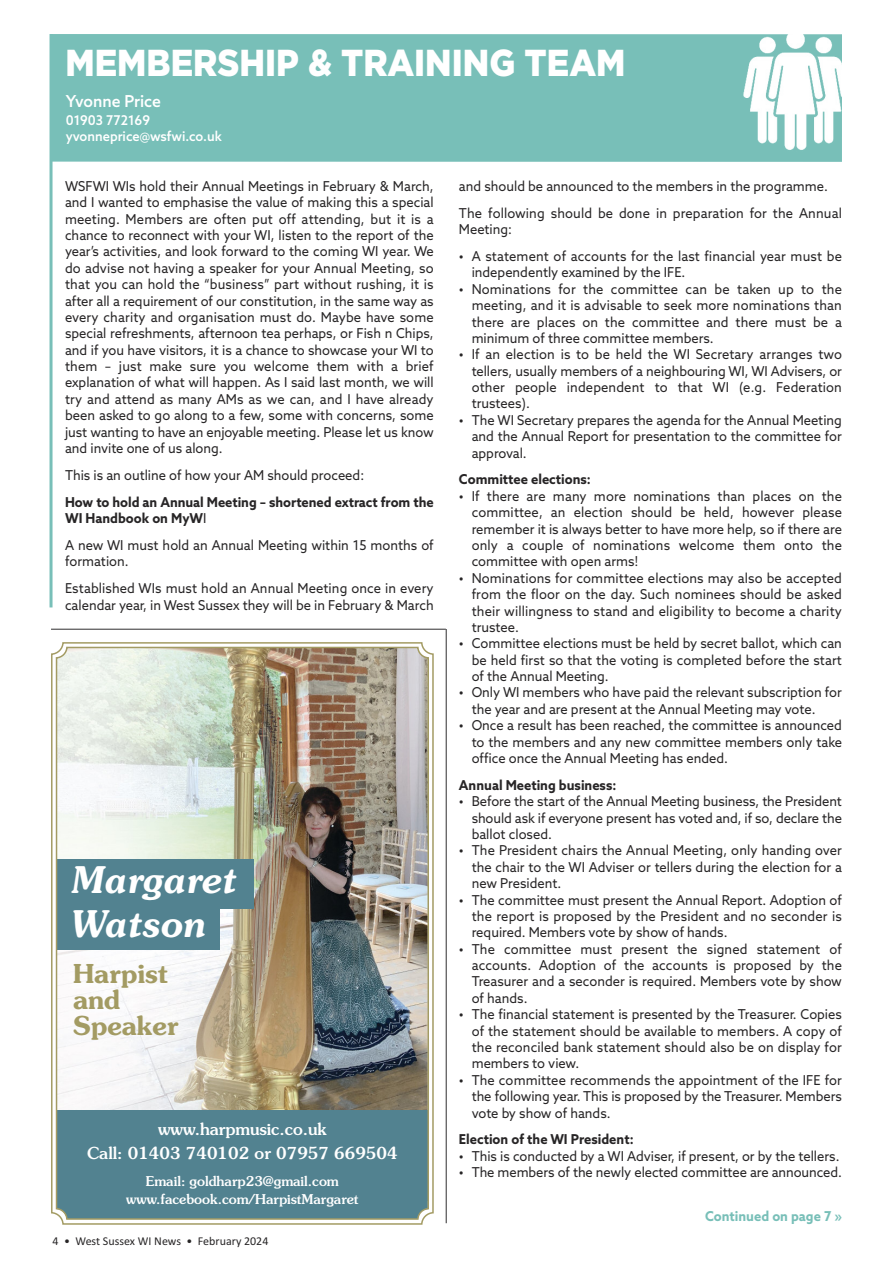
<style>
.page{position:relative;width:893px;height:1263px;background:#fff}
.page>*{position:absolute;margin:0;border:0;box-sizing:border-box;transform-origin:0 0}
.t1{font:900 37.5px "Gotham";color:#fff;scale:.9 1}
.t2{font:italic 600 36.6px/44px "Souvenir";color:#fff;scale:.96 1}
.t3{font:600 25.95px/26.1px "Souvenir";color:#a39b63}
.t4{font:500 16.5px/24.6px "Souvenir";color:#fff;text-align:center}
.t5{font:500 16.5px "Azo Sans";color:#fff;scale:.95 1}
.t6{font:13.65px/16.4px "Azo Sans";color:#272526;text-align:justify;scale:.95 1}
.t7{font:700 13.65px/16.4px "Azo Sans";color:#272526;scale:.95 1}
.t8{font:700 13.65px "Azo Sans";color:#78bfb8;scale:.95 1}
.t9{font:500 13.5px/17.7px "Souvenir";color:#fff;text-align:center}
.t10{font:500 13.5px/16.2px "Azo Sans";color:#fff;scale:.95 1}
.t11{font:12px "Calibri";color:#272526}
.s1{font-weight:400}
.s2{font-weight:500}
</style>
<div class="page">
<hr style="left:51px;top:629px;width:395px;height:1px;background:#525152">
<hr style="left:446px;top:629px;width:1px;height:594px;background:#525152">
<div style="left:51px;top:34px;width:791px;height:128px;background:#78bfb8"></div>
<img style="left:732px;top:34px;width:110px;height:116px">
<hr style="left:50px;top:34px;width:3px;height:573px;background:#78bfb8">
<svg style="left:51px;top:642px;width:383px;height:583px"></svg>
<img style="left:56px;top:647px;width:373px;height:573px">
<h1 class="t1" style="left:65px;top:50px;width:624px">MEMBERSHIP &amp; TRAINING TEAM</h1>
<p class="t5" style="left:66px;top:95px;width:102px">Yvonne Price</p>
<p class="t10" style="left:66px;top:113px;width:166px">01903 772169 yvonneprice@wsfwi.co.uk</p>
<p class="t6" style="left:65px;top:179px;width:390px">WSFWI WIs hold their annual Meetings in February &amp; March, and I wanted to emphasise the value of making this a special meeting. Members are often put off attending, but it is a chance to reconnect with your WI, listen to the report of the year’s activities, and look forward to the coming WI year. We do advise not having a speaker for your annual Meeting, so that you can hold the “business” part without rushing, it is after all a requirement of our constitution, in the same way as every charity and organisation must do. Maybe have some special refreshments, afternoon tea perhaps, or Fish n Chips, and if you have visitors, it is a chance to showcase your WI to them – just make sure you welcome them with a brief explanation of what will happen. as I said last month, we will try and attend as many aMs as we can, and I have already been asked to go along to a few, some with concerns, some just wanting to have an enjoyable meeting. Please let us know and invite one of us along.</p>
<p class="t6" style="left:65px;top:468px;width:316px">This is an outline of how your aM should proceed:</p>
<p class="t7" style="left:65px;top:495px;width:390px">How to hold an Annual Meeting – shortened extract from the<br>WI Handbook on MyW<span class="s1">I</span></p>
<p class="t6" style="left:65px;top:538px;width:390px">a new WI must hold an annual Meeting within 15 months of formation.</p>
<p class="t6" style="left:65px;top:581px;width:390px">established WIs must hold an annual Meeting once in every calendar year, in West Sussex they will be in February &amp; March</p>
<p class="t6" style="left:459px;top:174px;width:405px;line-height:26.8px">and should be announced to the members in the programme.<br>The following should be done in preparation for the annual</p>
<p class="t6" style="left:459px;top:222px;width:57px">Meeting:</p>
<p class="t6" style="left:472px;top:249px;width:391px;text-indent:-13px"><span class="s2">•</span> a statement of accounts for the last financial year must be independently examined by the IFe.</p>
<p class="t6" style="left:472px;top:282px;width:391px;text-indent:-13px"><span class="s2">•</span> Nominations for the committee can be taken up to the meeting, and it is advisable to seek more nominations than there are places on the committee and there must be a minimum of three committee members.</p>
<p class="t6" style="left:472px;top:347px;width:391px;text-indent:-13px"><span class="s2">•</span> If an election is to be held the WI Secretary arranges two tellers, usually members of a neighbouring WI, WI advisers, or other people independent to that WI (e.g. Federation trustees).</p>
<p class="t6" style="left:472px;top:413px;width:391px;text-indent:-13px"><span class="s2">•</span> The WI Secretary prepares the agenda for the annual Meeting and the annual report for presentation to the committee for approval.</p>
<p class="t7" style="left:459px;top:473px;width:140px">Committee elections:</p>
<p class="t6" style="left:472px;top:489px;width:391px;text-indent:-13px"><span class="s2">•</span> If there are many more nominations than places on the committee, an election should be held, however please remember it is always better to have more help, so if there are only a couple of nominations welcome them onto the committee with open arms!</p>
<p class="t6" style="left:472px;top:571px;width:391px;text-indent:-13px"><span class="s2">•</span> Nominations for committee elections may also be accepted from the floor on the day. Such nominees should be asked their willingness to stand and eligibility to become a charity trustee.</p>
<p class="t6" style="left:472px;top:636px;width:391px;text-indent:-13px"><span class="s2">•</span> Committee elections must be held by secret ballot, which can be held first so that the voting is completed before the start of the annual Meeting.</p>
<p class="t6" style="left:472px;top:685px;width:391px;text-indent:-13px"><span class="s2">•</span> Only WI members who have paid the relevant subscription for the year and are present at the annual Meeting may vote.</p>
<p class="t6" style="left:472px;top:718px;width:391px;text-indent:-13px"><span class="s2">•</span> Once a result has been reached, the committee is announced to the members and any new committee members only take office once the annual Meeting has ended.</p>
<p class="t7" style="left:459px;top:778px;width:167px">Annual Meeting business:</p>
<p class="t6" style="left:472px;top:794px;width:391px;text-indent:-13px"><span class="s2">•</span> before the start of the annual Meeting business, the President should ask if everyone present has voted and, if so, declare the ballot closed.</p>
<p class="t6" style="left:472px;top:843px;width:391px;text-indent:-13px"><span class="s2">•</span> The President chairs the annual Meeting, only handing over the chair to the WI adviser or tellers during the election for a new President.</p>
<p class="t6" style="left:472px;top:893px;width:391px;text-indent:-13px"><span class="s2">•</span> The committee must present the annual report. adoption of the report is proposed by the President and no seconder is required. Members vote by show of hands.</p>
<p class="t6" style="left:472px;top:942px;width:391px;text-indent:-13px"><span class="s2">•</span> The committee must present the signed statement of accounts. adoption of the accounts is proposed by the Treasurer and a seconder is required. Members vote by show of hands.</p>
<p class="t6" style="left:472px;top:1007px;width:391px;text-indent:-13px"><span class="s2">•</span> The financial statement is presented by the Treasurer. Copies of the statement should be available to members. a copy of the reconciled bank statement should also be on display for members to view.</p>
<p class="t6" style="left:472px;top:1073px;width:391px;text-indent:-13px"><span class="s2">•</span> The committee recommends the appointment of the IFe for the following year. This is proposed by the Treasurer. Members vote by show of hands.</p>
<p class="t7" style="left:459px;top:1132px;width:185px">Election of the WI President:</p>
<p class="t6" style="left:459px;top:1149px;width:402px"><span class="s2">•</span> This is conducted by a WI adviser, if present, or by the tellers.</p>
<p class="t6" style="left:459px;top:1165px;width:405px"><span class="s2">•</span> The members of the newly elected committee are announced.</p>
<p class="t8" style="left:705px;top:1211px;width:146px">Continued on page 7 »</p>
<h2 class="t2" style="left:69px;top:859px;width:174px">Margaret<br>Watson</h2>
<h3 class="t3" style="left:73px;top:961px;width:107px">Harpist and<br>Speaker</h3>
<p class="t4" style="left:87px;top:1118px;width:312px">www.harpmusic.co.uk<br>Call: 01403 740102 or 07957 669504</p>
<p class="t9" style="left:126px;top:1173px;width:234px">Email: goldharp23@gmail.com www.facebook.com/HarpistMargaret</p>
<p class="t11" style="left:53px;top:1233px;width:217px">4 • West Sussex WI News • February 2024</p>
</div>
